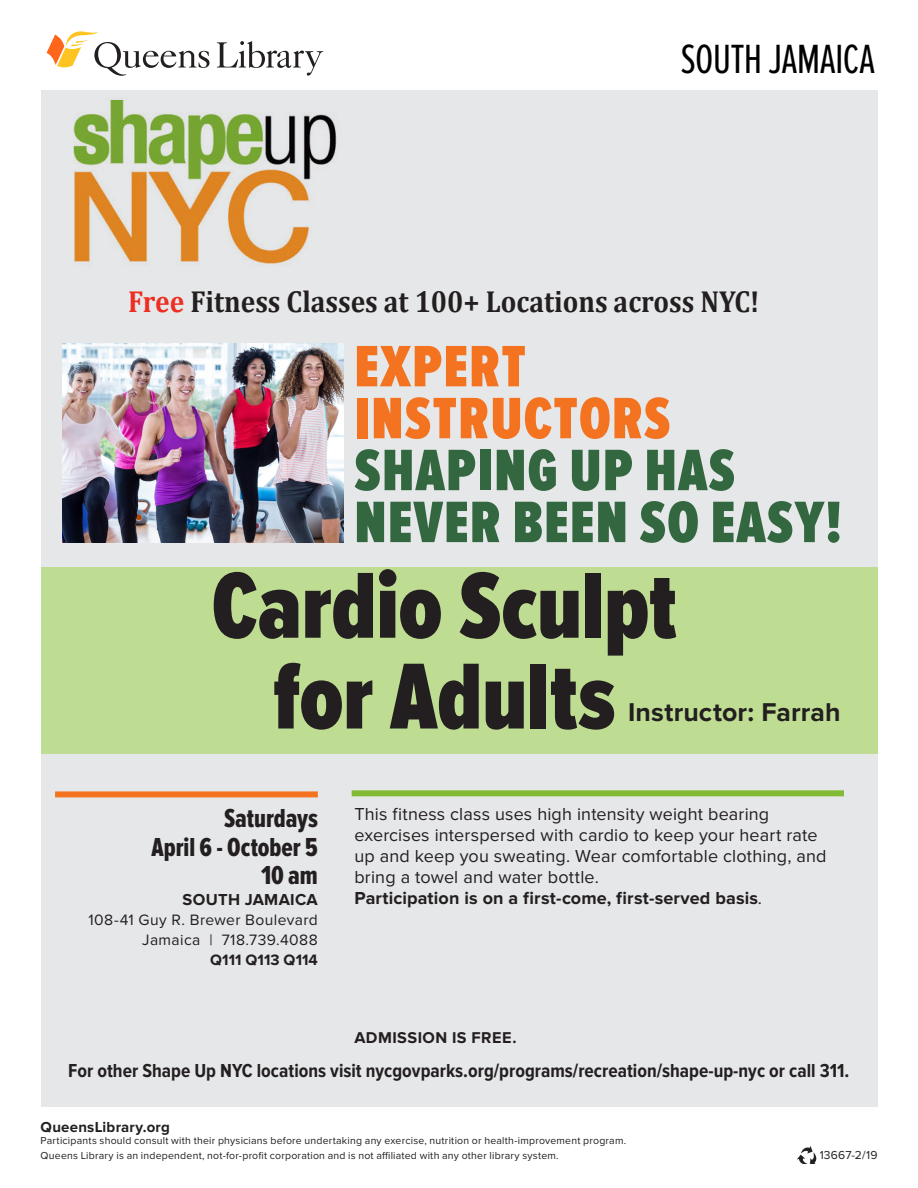
<style>
.page{position:relative;width:918px;height:1188px;background:#fff}
.page>*{position:absolute;margin:0;border:0;box-sizing:border-box;transform-origin:0 0}
.NEW_title{font:900 97.2px/90.8px "Proxima Nova Ex Cn";color:#231f20;text-align:center}
.TOPICKS{font:900 60.6px/51.9px "Proxima Nova Ex Cn";letter-spacing:.02em;color:#336740}
.TOPICKS-2{font:900 60.6px/51.9px "Proxima Nova Ex Cn";letter-spacing:.02em;color:#f47321}
.category_name{font:42.3px "Proxima Nova Ex Cn";letter-spacing:-.015em;color:#000}
.hours{font:700 30.45px "Cambria";color:#231f20;scale:.9 1}
.Dates{font:27px/28.5px "Proxima Nova Ex Cn Extrabld";color:#231f20;text-align:right}
._1BODY{font:700 26.7px "Proxima Nova";letter-spacing:.005em;color:#231f20}
.hours-2{font:700 19.5px "Proxima Nova Cond";color:#231f20}
._1BODY-2{font:18px/21px "Proxima Nova";letter-spacing:.01em;color:#231f20}
.Branch_Name{font:700 16.5px "Proxima Nova";letter-spacing:.02em;color:#231f20}
.Admission_Info{font:700 16.2px "Proxima Nova";letter-spacing:.025em;color:#231f20}
.Branch_Name-2{font:15.6px/19.8px "Proxima Nova";letter-spacing:.025em;color:#231f20;text-align:right}
.Branch_Info{font:700 15.6px "Proxima Nova";color:#231f20}
.Footer_-_URL{font:700 15px "Proxima Nova";letter-spacing:.015em;color:#231f20}
.Footer_-_Secondary_T{font:12px "Proxima Nova";letter-spacing:.015em;color:#231f20}
.Footer_-_Secondary_T-2{font:10.5px "Proxima Nova";letter-spacing:.02em;color:#231f20}
.s1{color:#ee2e22}
.s2{font-weight:700}
</style>
<div class="page">
<div style="left:41px;top:91px;width:837px;height:1016px;background:#e6e7e9"></div>
<svg style="left:217px;top:41px;width:106px;height:35px"></svg>
<svg style="left:47px;top:31px;width:163px;height:45px"></svg>
<img style="left:797px;top:1146px;width:19px;height:18px">
<div style="left:41px;top:567px;width:837px;height:186px;background:#bedc92"></div>
<div style="left:55px;top:791px;width:263px;height:6px;background:#f47321"></div>
<div style="left:352px;top:790px;width:492px;height:6px;background:#82ba33"></div>
<img style="left:73px;top:98px;width:264px;height:166px">
<img style="left:62px;top:343px;width:281px;height:199px">
<p class="category_name" style="left:681px;top:35px;width:195px">SOUTH JAMAICA</p>
<p class="hours" style="left:128px;top:280px;width:703px"><span class="s1">Free</span> Fitness Classes at 100+ Locations across NYC!</p>
<p class="TOPICKS-2" style="left:354px;top:345px;width:318px">EXPERT<br>INSTRUCTORS</p>
<p class="TOPICKS" style="left:354px;top:449px;width:489px">SHAPING UP HAS<br>NEVER BEEN SO EASY!</p>
<p class="NEW_title" style="left:212px;top:567px;width:466px">Cardio Sculpt for Adults</p>
<p class="_1BODY" style="left:628px;top:697px;width:214px">Instructor: Farrah</p>
<p class="Dates" style="left:151px;top:806px;width:168px">Saturdays<br>April 6 - October 5</p>
<p class="Dates" style="left:261px;top:863px;width:58px">10 am</p>
<p class="Branch_Name" style="left:183px;top:890px;width:137px">SOUTH JAMAICA</p>
<p class="Branch_Name-2" style="left:88px;top:911px;width:231px">108-41 Guy R. Brewer Boulevard<br>Jamaica | 718.739.4088</p>
<p class="Branch_Info" style="left:210px;top:951px;width:109px">Q111 Q113 Q114</p>
<p class="_1BODY-2" style="left:354px;top:804px;width:474px">This fitness class uses high intensity weight bearing exercises interspersed with cardio to keep your heart rate up and keep you sweating. Wear comfortable clothing, and bring a towel and water bottle.<br><span class="s2">Participation is on a first-come, first-served basis</span>.</p>
<p class="Admission_Info" style="left:354px;top:1028px;width:164px">ADMISSION IS FREE.</p>
<p class="hours-2" style="left:68px;top:1060px;width:783px">For other Shape Up NYC locations visit nycgovparks.org/programs/recreation/shape-up-nyc or call 311.</p>
<p class="Footer_-_URL" style="left:41px;top:1119px;width:131px">QueensLibrary.org</p>
<p class="Footer_-_Secondary_T-2" style="left:41px;top:1134px;width:587px">Participants should consult with their physicians before undertaking any exercise, nutrition or health-improvement program.</p>
<p class="Footer_-_Secondary_T-2" style="left:41px;top:1150px;width:520px">Queens Library is an independent, not-for-profit corporation and is not affiliated with any other library system.</p>
<p class="Footer_-_Secondary_T" style="left:820px;top:1149px;width:59px">13667-2/19</p>
</div>
